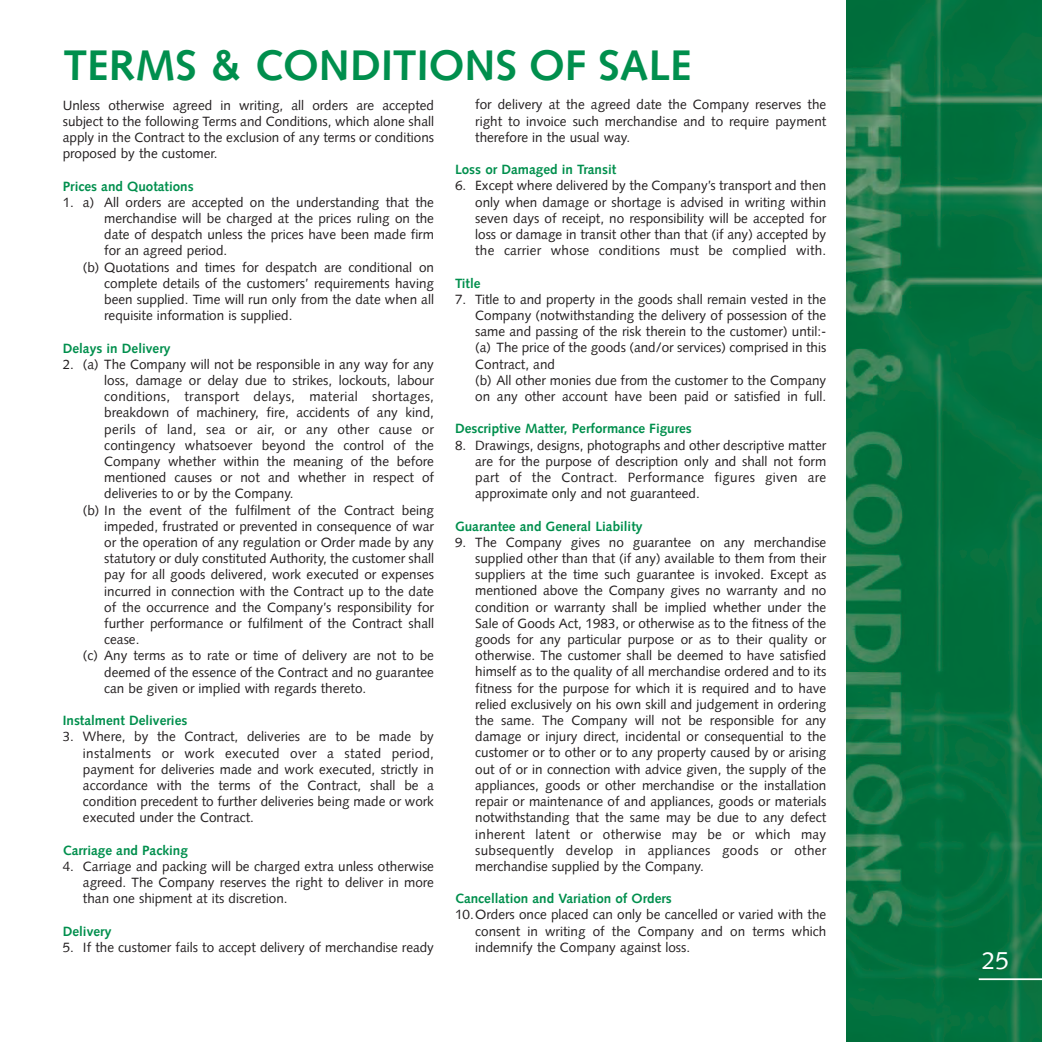
<style>
.page{position:relative;width:1042px;height:1042px;background:#fff}
.page>*{position:absolute;margin:0;border:0;box-sizing:border-box;transform-origin:0 0}
.t1{font:700 43.05px "Syntax";color:#008f4d}
.t2{font:24.5px "Syntax";color:#fff}
.t3{font:13.47px/16.3px "Syntax";color:#231f20;text-align:justify}
.t4{font:700 13.47px "Syntax";color:#008f4d}
.t5{font:13.47px "Syntax";letter-spacing:.02em;color:#231f20}
</style>
<div class="page">
<img style="left:846px;top:0;width:195px;height:1042px">
<hr style="left:978px;top:978px;width:63px;height:2px;background:#fff">
<h1 class="t1" style="left:63px;top:46px;width:630px">TERMS &amp; CONDITIONS OF SALE</h1>
<p class="t3" style="left:63px;top:98px;width:373px">Unless otherwise agreed in writing, all orders are accepted subject to the following Terms and Conditions, which alone shall apply in the Contract to the exclusion of any terms or conditions proposed by the customer.</p>
<p class="t4" style="left:63px;top:180px;width:132px">Prices and Quotations</p>
<p class="t3" style="left:63px;top:195px;width:373px">1. a) All orders are accepted on the understanding that the</p>
<p class="t3" style="left:104px;top:211px;width:331px">merchandise will be charged at the prices ruling on the</p>
<p class="t3" style="left:104px;top:227px;width:331px">date of despatch unless the prices have been made firm</p>
<p class="t3" style="left:104px;top:244px;width:125px">for an agreed period.</p>
<p class="t3" style="left:83px;top:260px;width:353px">(b) Quotations and times for despatch are conditional on</p>
<p class="t3" style="left:104px;top:276px;width:331px">complete details of the customers’ requirements having</p>
<p class="t3" style="left:104px;top:292px;width:331px">been supplied. Time will run only from the date when all</p>
<p class="t3" style="left:104px;top:308px;width:190px">requisite information is supplied.</p>
<p class="t4" style="left:63px;top:342px;width:109px">Delays in Delivery</p>
<p class="t3" style="left:63px;top:357px;width:373px">2. (a) The Company will not be responsible in any way for any</p>
<p class="t3" style="left:104px;top:373px;width:331px">loss, damage or delay due to strikes, lockouts, labour</p>
<p class="t5" style="left:104px;top:391px;width:331px">conditions, transport delays, material shortages,</p>
<p class="t3" style="left:104px;top:406px;width:331px">breakdown of machinery, fire, accidents of any kind,</p>
<p class="t5" style="left:104px;top:423px;width:331px">perils of land, sea or air, or any other cause or</p>
<p class="t3" style="left:104px;top:438px;width:331px">contingency whatsoever beyond the control of the</p>
<p class="t3" style="left:104px;top:454px;width:331px">Company whether within the meaning of the before</p>
<p class="t3" style="left:104px;top:470px;width:331px">mentioned causes or not and whether in respect of</p>
<p class="t3" style="left:104px;top:487px;width:191px">deliveries to or by the Company.</p>
<p class="t3" style="left:83px;top:503px;width:353px">(b) In the event of the fulfilment of the Contract being</p>
<p class="t3" style="left:104px;top:519px;width:331px">impeded, frustrated or prevented in consequence of war</p>
<p class="t3" style="left:104px;top:535px;width:331px">or the operation of any regulation or Order made by any</p>
<p class="t3" style="left:104px;top:551px;width:331px">statutory or duly constituted Authority, the customer shall</p>
<p class="t3" style="left:104px;top:568px;width:331px">pay for all goods delivered, work executed or expenses</p>
<p class="t3" style="left:104px;top:584px;width:331px">incurred in connection with the Contract up to the date</p>
<p class="t3" style="left:104px;top:600px;width:331px">of the occurrence and the Company’s responsibility for</p>
<p class="t3" style="left:104px;top:616px;width:331px">further performance or fulfilment of the Contract shall</p>
<p class="t3" style="left:104px;top:632px;width:37px">cease.</p>
<p class="t3" style="left:83px;top:649px;width:353px">(c) Any terms as to rate or time of delivery are not to be</p>
<p class="t3" style="left:104px;top:665px;width:331px">deemed of the essence of the Contract and no guarantee</p>
<p class="t3" style="left:104px;top:681px;width:263px">can be given or implied with regards thereto.</p>
<p class="t4" style="left:63px;top:714px;width:126px">Instalment Deliveries</p>
<p class="t3" style="left:83px;top:729px;width:353px;text-indent:-20px">3. Where, by the Contract, deliveries are to be made by instalments or work executed over a stated period, payment for deliveries made and work executed, strictly in accordance with the terms of the Contract, shall be a condition precedent to further deliveries being made or work executed under the Contract.</p>
<p class="t4" style="left:63px;top:844px;width:127px">Carriage and Packing</p>
<p class="t3" style="left:83px;top:859px;width:352px;text-indent:-20px">4. Carriage and packing will be charged extra unless otherwise agreed. The Company reserves the right to deliver in more than one shipment at its discretion.</p>
<p class="t4" style="left:63px;top:925px;width:50px">Delivery</p>
<p class="t3" style="left:63px;top:940px;width:373px">5. If the customer fails to accept delivery of merchandise ready</p>
<p class="t3" style="left:475px;top:98px;width:352px">for delivery at the agreed date the Company reserves the right to invoice such merchandise and to require payment therefore in the usual way.</p>
<p class="t4" style="left:455px;top:164px;width:163px">Loss or Damaged in Transit</p>
<p class="t3" style="left:475px;top:179px;width:353px;text-indent:-20px">6. Except where delivered by the Company’s transport and then only when damage or shortage is advised in writing within seven days of receipt, no responsibility will be accepted for loss or damage in transit other than that (if any) accepted by the carrier whose conditions must be complied with.</p>
<p class="t4" style="left:455px;top:277px;width:27px">Title</p>
<p class="t3" style="left:475px;top:292px;width:353px;text-align:left;text-indent:-20px">7. Title to and property in the goods shall remain vested in the Company (notwithstanding the delivery of possession of the same and passing of the risk therein to the customer) until:- (a) The price of the goods (and/or services) comprised in this Contract, and<br>(b) All other monies due from the customer to the Company on any other account have been paid or satisfied in full.</p>
<p class="t4" style="left:455px;top:423px;width:238px">Descriptive Matter, Performance Figures</p>
<p class="t3" style="left:475px;top:438px;width:353px;text-indent:-20px">8. Drawings, designs, photographs and other descriptive matter are for the purpose of description only and shall not form part of the Contract. Performance figures given are approximate only and not guaranteed.</p>
<p class="t4" style="left:455px;top:520px;width:189px">Guarantee and General Liability</p>
<p class="t3" style="left:475px;top:535px;width:353px;text-indent:-20px">9. The Company gives no guarantee on any merchandise supplied other than that (if any) available to them from their suppliers at the time such guarantee is invoked. Except as mentioned above the Company gives no warranty and no condition or warranty shall be implied whether under the Sale of Goods Act, 1983, or otherwise as to the fitness of the goods for any particular purpose or as to their quality or otherwise. The customer shall be deemed to have satisfied himself as to the quality of all merchandise ordered and to its fitness for the purpose for which it is required and to have relied exclusively on his own skill and judgement in ordering the same. The Company will not be responsible for any damage or injury direct, incidental or consequential to the customer or to other or to any property caused by or arising out of or in connection with advice given, the supply of the appliances, goods or other merchandise or the installation repair or maintenance of and appliances, goods or materials notwithstanding that the same may be due to any defect inherent latent or otherwise may be or which may subsequently develop in appliances goods or other merchandise supplied by the Company.</p>
<p class="t4" style="left:455px;top:892px;width:218px">Cancellation and Variation of Orders</p>
<p class="t3" style="left:475px;top:908px;width:353px;text-indent:-20px">10.Orders once placed can only be cancelled or varied with the consent in writing of the Company and on terms which indemnify the Company against loss.</p>
<h2 class="t2" style="left:982px;top:949px;width:29px">25</h2>
</div>
